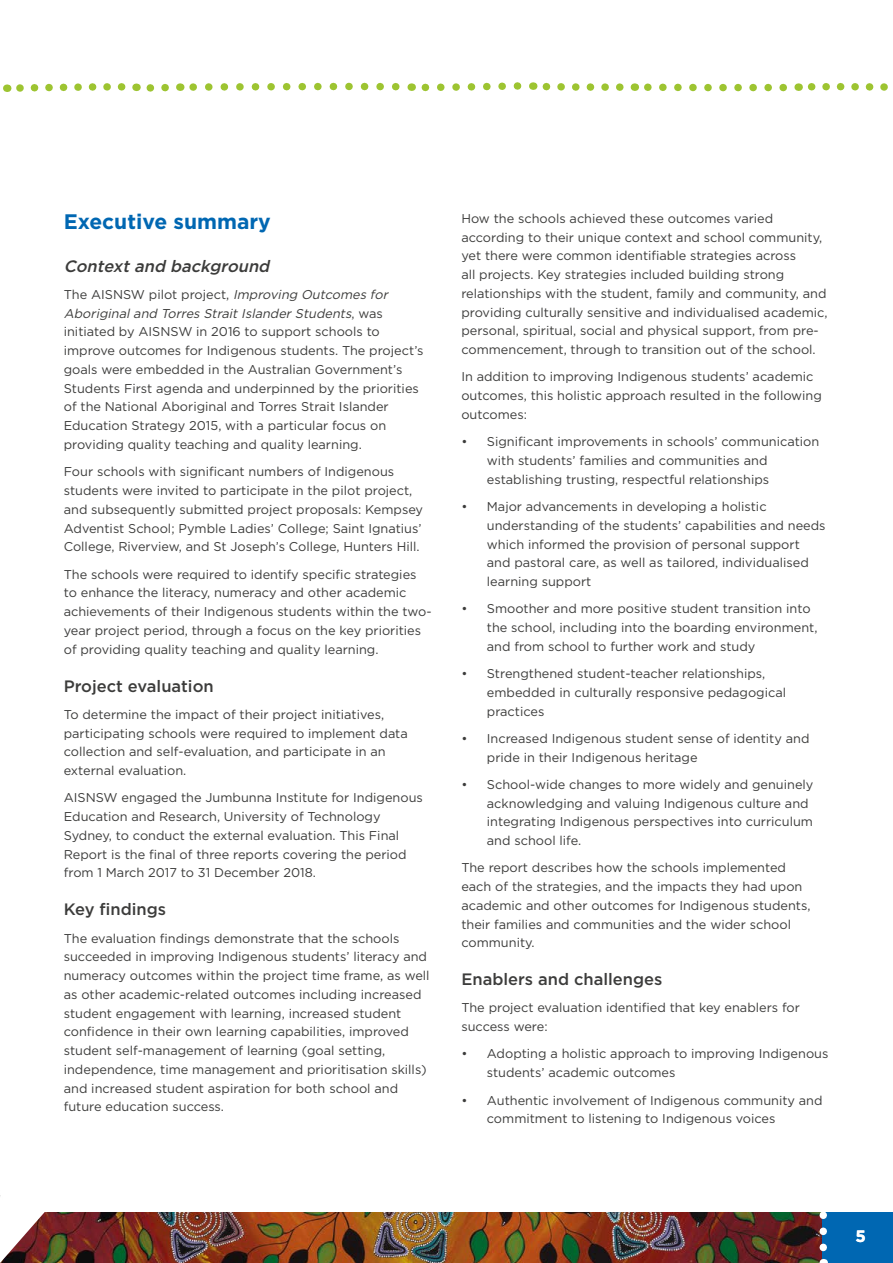
<style>
.page{position:relative;width:893px;height:1263px;background:#fff}
.page>*{position:absolute;margin:0;border:0;box-sizing:border-box;transform-origin:0 0}
.t1{font:700 21px "Gotham";color:#0067b2}
.t2{font:500 16.5px "Gotham";color:#3c3c3b}
.t3{font:italic 500 16.5px "Gotham";color:#3c3c3b}
.t4{font:700 16.5px "Gotham";color:#fff}
.t5{font:12.75px/18.8px "Gotham";color:#3c3c3b}
.s1{font-style:italic}
</style>
<div class="page">
<img style="left:0;top:1212px;width:819px;height:51px">
<div style="left:822px;top:1167px;width:71px;height:96px;background:#0067b2"></div>
<svg style="left:819px;top:1212px;width:8px;height:51px"></svg>
<div style="left:0;top:1162px;width:893px;height:50px;background:#fff"></div>
<svg style="left:6px;top:82px;width:882px;height:10px"></svg>
<img style="left:0;top:1195px;width:46px;height:24px">
<h1 class="t1" style="left:64px;top:208px;width:209px">Executive summary</h1>
<p class="t3" style="left:64px;top:255px;width:212px">Contextand background</p>
<p class="t5" style="left:64px;top:285px;width:361px">The AISNSW pilot project, <span class="s1">Improving Outcomes for Aboriginaland Torres StraitIslanderStudents</span>, w a s initiated by AISNSW in 2016 to support schools to improve outcomes for Indigenous students. The project’s goals were embedded in the Australian Government’s Students First agenda and underpinned by the priorities of the National Aboriginal and Torres Strait Islander Education Strategy 2015, with a particular focus on providing quality teaching and quality learning.</p>
<p class="t5" style="left:64px;top:462px;width:361px">Four schools with significant numbers of Indigenous students were invited to participate in the pilot project, and subsequently submitted project proposals: Kempsey Adventist School; Pymble Ladies’ College; Saint Ignatius’ College, Riverview, and St Joseph’s College, Hunters Hill.</p>
<p class="t5" style="left:64px;top:564px;width:369px">The schools were required to identify specific strategies to enhance the literacy, numeracy and other academic achievements of their Indigenous students within the two&shy;year project period, through a focus on the key priorities of providing quality teaching and quality learning.</p>
<p class="t2" style="left:64px;top:675px;width:151px">Project evaluation</p>
<p class="t5" style="left:64px;top:705px;width:346px">To determine the impact of their project initiatives, participating schools were required to implement data collection and self-evaluation, and participate in an external evaluation.</p>
<p class="t5" style="left:64px;top:788px;width:361px">AISNSW engaged the Jumbunna Institute for Indigenous Education and Research, University of Technology Sydney, to conduct the external evaluation. This Final Report is the final of three reports covering the period from 1 March 2017 to 31 December 2018.</p>
<p class="t2" style="left:64px;top:899px;width:104px">Key findings</p>
<p class="t5" style="left:64px;top:928px;width:367px">The evaluation findings demonstrate that the schools succeeded in improving Indigenous students’ literacy and numeracy outcomes within the project time frame, as well as other academic-related outcomes including increased student engagement with learning, increased student confidence in their own learning capabilities, improved student self-management of learning (goal setting, independence, time management and prioritisation skills) and increased student aspiration for both school and future education success.</p>
<p class="t5" style="left:461px;top:209px;width:368px">How the schools achieved these outcomes varied according to their unique context and school community, yet there were common identifiable strategies across<br>all projects. Key strategies included building strong relationships with the student, family and community, and providing culturally sensitive and individualised academic, personal, spiritual, social and physical support, from pre&shy;commencement, through to transition out of the school.</p>
<p class="t5" style="left:461px;top:367px;width:362px">In addition to improving Indigenous students’ academic outcomes, this holistic approach resulted in the following outcomes:</p>
<p class="t5" style="left:487px;top:432px;width:334px;text-indent:-26px">• Significant improvements in schools’ communication with students’ families and communities and establishing trusting, respectful relationships</p>
<p class="t5" style="left:487px;top:497px;width:340px;text-indent:-26px">• Major advancements in developing a holistic understanding of the students’ capabilities and needs which informed the provision of personal support and pastoral care, as well as tailored, individualised learning support</p>
<p class="t5" style="left:487px;top:599px;width:332px;text-indent:-26px">• Smoother and more positive student transition into the school, including into the boarding environment, and from school to further work and study</p>
<p class="t5" style="left:487px;top:664px;width:301px;text-indent:-26px">• Strengthened student-teacher relationships, embedded in culturally responsive pedagogical practices</p>
<p class="t5" style="left:487px;top:729px;width:324px;text-indent:-26px">• Increased Indigenous student sense of identity and pride in their Indigenous heritage</p>
<p class="t5" style="left:487px;top:775px;width:328px;text-indent:-26px">• School-wide changes to more widely and genuinely acknowledging and valuing Indigenous culture and integrating Indigenous perspectives into curriculum and school life.</p>
<p class="t5" style="left:461px;top:858px;width:351px">The report describes how the schools implemented each of the strategies, and the impacts they had upon academic and other outcomes for Indigenous students, their families and communities and the wider school community.</p>
<p class="t2" style="left:461px;top:968px;width:202px">Enablers and challenges</p>
<p class="t5" style="left:461px;top:998px;width:340px">The project evaluation identified that key enablers for success were:</p>
<p class="t5" style="left:487px;top:1044px;width:343px;text-indent:-26px">• Adopting a holistic approach to improving Indigenous students’ academic outcomes</p>
<p class="t5" style="left:487px;top:1090px;width:337px;text-indent:-26px">• Authentic involvement of Indigenous community and commitment to listening to Indigenous voices</p>
<p class="t4" style="left:855px;top:1225px;width:12px">5</p>
</div>
